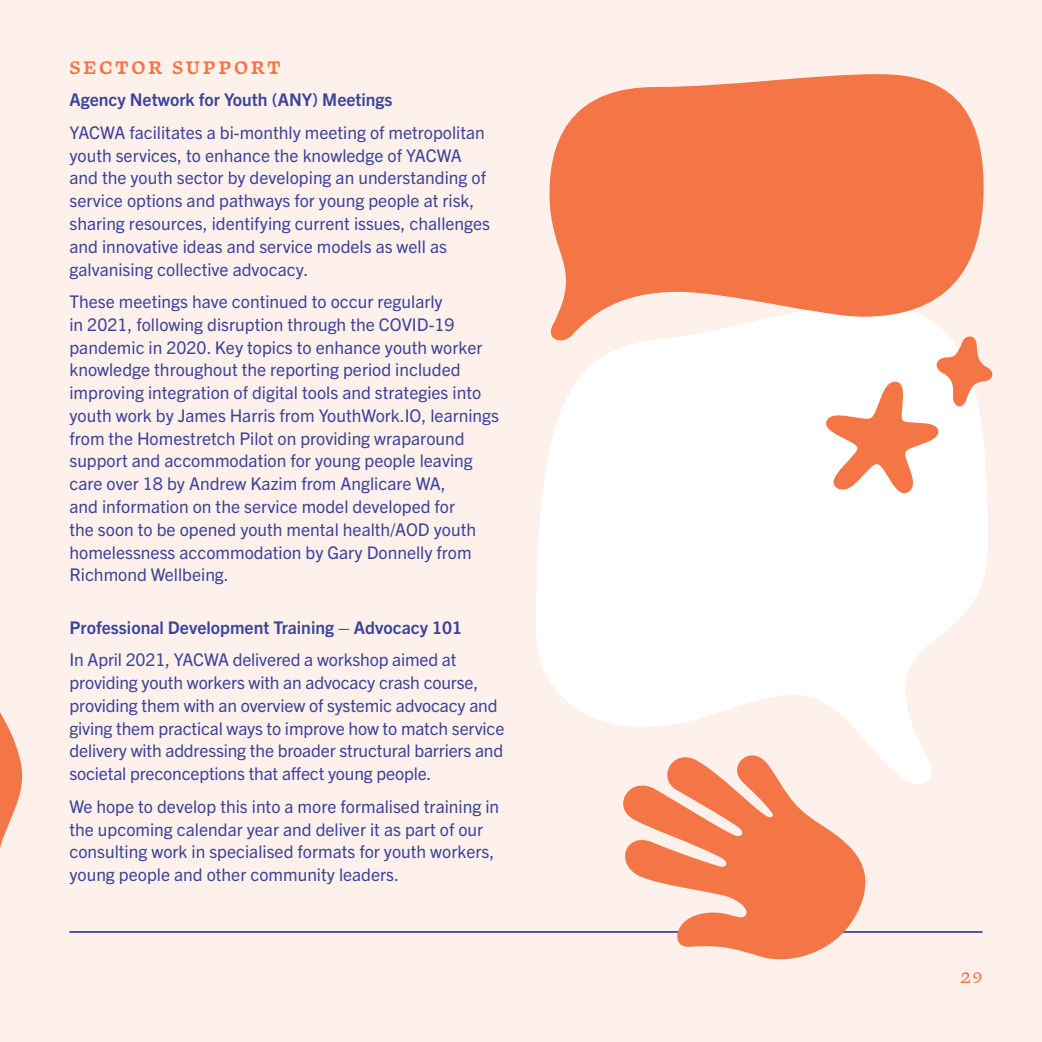
<style>
.page{position:relative;width:1042px;height:1042px;background:#fef1eb}
.page>*{position:absolute;margin:0;border:0;box-sizing:border-box;transform-origin:0 0}
.t1{font:700 21px "Swear Text";letter-spacing:.125em;color:#f47647}
.t2{font:17.5px/22.8px "Trade Gothic Next LT Pro";color:#3c439b}
.t3{font:700 17.5px "Trade Gothic Next LT Pro";color:#3c439b}
.t4{font:500 17.5px "Swear Text";color:#f47647}
</style>
<div class="page">
<svg style="left:0;top:712px;width:23px;height:136px"></svg>
<hr style="left:69px;top:931px;width:913px;height:2px;background:#3c439b">
<svg style="left:611px;top:791px;width:266px;height:169px;fill:#f47647"></svg>
<svg style="left:536px;top:346px;width:452px;height:445px;fill:#fff"></svg>
<svg style="left:549px;top:74px;width:434px;height:272px;fill:#f47647"></svg>
<svg style="left:821px;top:334px;width:172px;height:166px;background:#fcdacd"></svg>
<p class="t1" style="left:69px;top:53px;width:213px">SECTOR SUPPORT</p>
<p class="t3" style="left:69px;top:88px;width:325px">Agency Network for Youth (ANY) Meetings</p>
<p class="t2" style="left:69px;top:120px;width:422px">YACWA facilitates a bi-monthly meeting of metropolitan youth services, to enhance the knowledge of YACWA and the youth sector by developing an understanding of service options and pathways for young people at risk, sharing resources, identifying current issues, challenges and innovative ideas and service models as well as galvanising collective advocacy.</p>
<p class="t2" style="left:69px;top:289px;width:431px">These meetings have continued to occur regularly<br>in 2021, following disruption through the COVID-19 pandemic in 2020. Key topics to enhance youth worker knowledge throughout the reporting period included improving integration of digital tools and strategies into youth work by James Harris from YouthWork.IO, learnings from the Homestretch Pilot on providing wraparound support and accommodation for young people leaving care over 18 by Andrew Kazim from Anglicare WA,<br>and information on the service model developed for<br>the soon to be opened youth mental health/AOD youth homelessness accommodation by Gary Donnelly from Richmond Wellbeing.</p>
<p class="t3" style="left:69px;top:615px;width:394px">Professional Development Training – Advocacy 101</p>
<p class="t2" style="left:69px;top:647px;width:436px">In April 2021, YACWA delivered a workshop aimed at providing youth workers with an advocacy crash course, providing them with an overview of systemic advocacy and giving them practical ways to improve how to match service delivery with addressing the broader structural barriers and societal preconceptions that affect young people.</p>
<p class="t2" style="left:69px;top:794px;width:431px">We hope to develop this into a more formalised training in the upcoming calendar year and deliver it as part of our consulting work in specialised formats for youth workers, young people and other community leaders.</p>
<p class="t4" style="left:960px;top:966px;width:23px">29</p>
</div>
